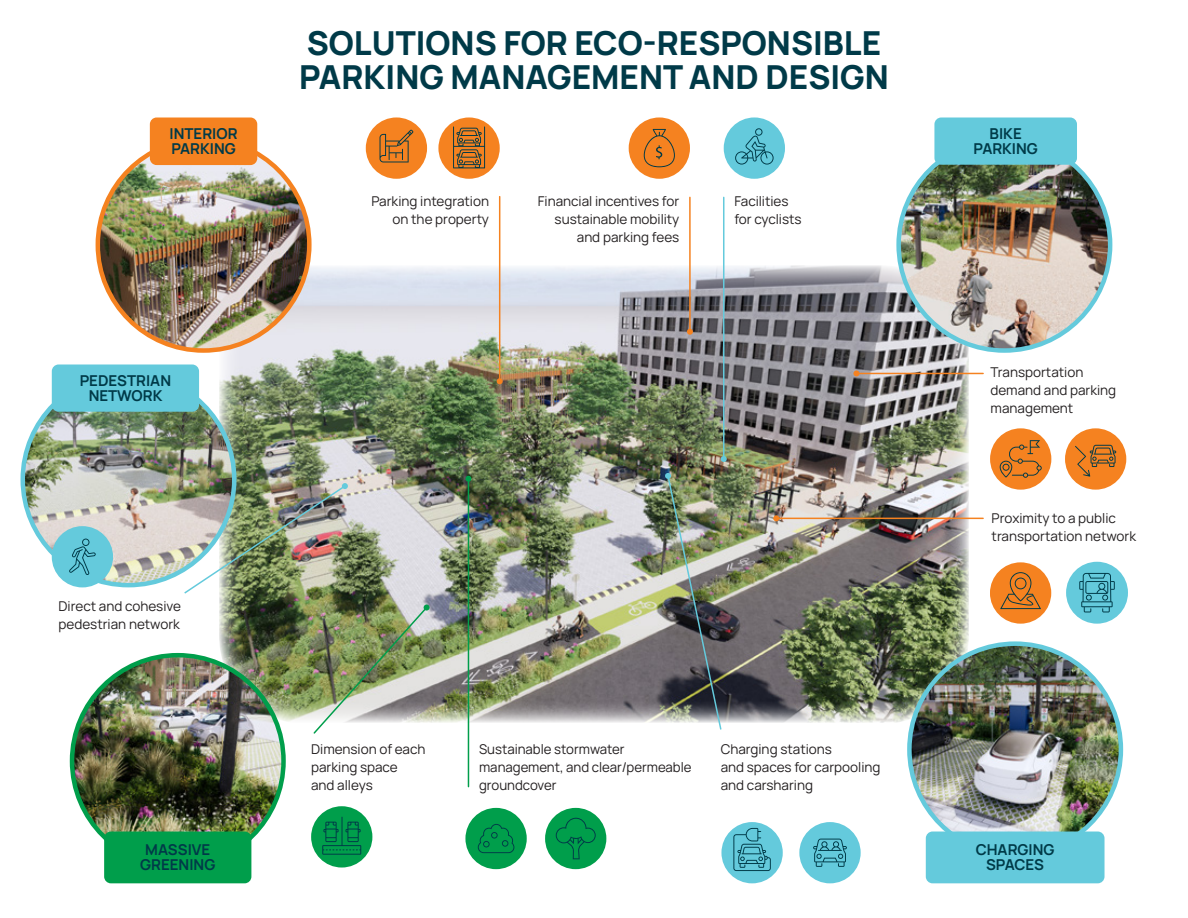
<style>
.page{position:relative;width:1188px;height:918px;background:#fff}
.page>*{position:absolute;margin:0;border:0;box-sizing:border-box;transform-origin:0 0}
.t1{font:800 33px "Manrope";color:#003a48}
.t2{font:700 15px/15px "Manrope";color:#003a48;text-align:center}
.t3{font:13.5px/18px "Manrope";color:#231f20}
</style>
<div class="page">
<img style="left:219px;top:265px;width:750px;height:458px">
<img style="left:98px;top:139px;width:211px;height:212px;border-radius:106px">
<img style="left:23px;top:374px;width:211px;height:211px;border-radius:106px">
<img style="left:909px;top:644px;width:212px;height:190px">
<img style="left:72px;top:655px;width:212px;height:212px;border-radius:106px">
<div style="left:52px;top:365px;width:147px;height:47px;background:#64cadc;border-radius:7px"></div>
<div style="left:104px;top:832px;width:147px;height:51px;background:#009e4b;border-radius:7px"></div>
<div style="left:926px;top:832px;width:179px;height:51px;background:#64cadc;border-radius:7px"></div>
<div style="left:150px;top:118px;width:107px;height:47px;background:#f58220;border-radius:7px"></div>
<div style="left:799px;top:822px;width:62px;height:61px;background:#64cadc;border-radius:50%"></div>
<svg style="left:813px;top:839px;width:34px;height:28px"></svg>
<hr style="left:689px;top:197px;width:2px;height:135px;background:#f58220">
<svg style="left:687px;top:328px;width:6px;height:7px"></svg>
<div style="left:545px;top:808px;width:61px;height:61px;background:#009e4b;border-radius:50%"></div>
<svg style="left:556px;top:818px;width:40px;height:41px"></svg>
<div style="left:465px;top:808px;width:62px;height:61px;background:#009e4b;border-radius:50%"></div>
<svg style="left:478px;top:824px;width:36px;height:29px"></svg>
<div style="left:311px;top:806px;width:61px;height:61px;background:#009e4b;border-radius:50%"></div>
<svg style="left:322px;top:817px;width:39px;height:38px"></svg>
<div style="left:52px;top:526px;width:61px;height:61px;background:#64cadc;border-radius:50%"></div>
<svg style="left:69px;top:539px;width:27px;height:36px"></svg>
<div style="left:990px;top:428px;width:61px;height:62px;background:#f58220;border-radius:50%"></div>
<svg style="left:1000px;top:440px;width:42px;height:38px"></svg>
<div style="left:1065px;top:428px;width:61px;height:62px;background:#f58220;border-radius:50%"></div>
<svg style="left:1075px;top:445px;width:41px;height:32px"></svg>
<div style="left:721px;top:822px;width:62px;height:61px;background:#64cadc;border-radius:50%"></div>
<svg style="left:733px;top:828px;width:38px;height:43px"></svg>
<div style="left:724px;top:118px;width:61px;height:61px;background:#64cadc;border-radius:50%"></div>
<svg style="left:735px;top:128px;width:39px;height:37px"></svg>
<div style="left:1066px;top:562px;width:62px;height:62px;background:#64cadc;border-radius:50%"></div>
<svg style="left:1079px;top:573px;width:36px;height:39px"></svg>
<div style="left:990px;top:562px;width:61px;height:62px;background:#f58220;border-radius:50%"></div>
<svg style="left:1000px;top:572px;width:41px;height:37px"></svg>
<hr style="left:499px;top:197px;width:1px;height:184px;background:#f58220">
<svg style="left:497px;top:378px;width:6px;height:6px"></svg>
<hr style="left:468px;top:479px;width:1px;height:308px;background:#009e4b">
<svg style="left:465px;top:476px;width:6px;height:6px"></svg>
<img style="left:312px;top:605px;width:118px;height:129px">
<img style="left:665px;top:473px;width:58px;height:257px">
<img style="left:899px;top:139px;width:211px;height:212px;border-radius:106px">
<div style="left:438px;top:118px;width:62px;height:61px;background:#f58220;border-radius:50%"></div>
<svg style="left:453px;top:126px;width:32px;height:42px"></svg>
<div style="left:366px;top:118px;width:61px;height:61px;background:#f58220;border-radius:50%"></div>
<svg style="left:380px;top:130px;width:33px;height:32px"></svg>
<img style="left:183px;top:483px;width:165px;height:112px">
<hr style="left:723px;top:197px;width:1px;height:262px;background:#64cadc">
<svg style="left:721px;top:456px;width:6px;height:6px"></svg>
<hr style="left:776px;top:518px;width:207px;height:1px;background:#f58220">
<svg style="left:773px;top:515px;width:6px;height:6px"></svg>
<div style="left:934px;top:118px;width:143px;height:47px;background:#64cadc;border-radius:7px"></div>
<hr style="left:856px;top:373px;width:127px;height:1px;background:#f58220">
<svg style="left:853px;top:370px;width:6px;height:6px"></svg>
<div style="left:629px;top:118px;width:61px;height:61px;background:#f58220;border-radius:50%"></div>
<svg style="left:644px;top:129px;width:31px;height:38px"></svg>
<p class="t2" style="left:170px;top:125px;width:70px">INTERIOR</p>
<p class="t2" style="left:171px;top:140px;width:66px">PARKING</p>
<p class="t2" style="left:80px;top:372px;width:93px">PEDESTRIAN<br>NETWORK</p>
<p class="t1" style="left:307px;top:20px;width:576px">SOLUTIONS FOR ECO-RESPONSIBLE</p>
<p class="t1" style="left:299px;top:54px;width:591px">PARKING MANAGEMENT AND DESIGN</p>
<p class="t3" style="left:371px;top:191px;width:119px">Parking integration</p>
<p class="t3" style="left:393px;top:209px;width:98px">on the property</p>
<p class="t3" style="left:538px;top:191px;width:143px;text-align:right">Financial incentives for sustainable mobility</p>
<p class="t3" style="left:577px;top:227px;width:104px">and parking fees</p>
<p class="t3" style="left:734px;top:191px;width:56px">Facilities</p>
<p class="t3" style="left:734px;top:209px;width:69px">for cyclists</p>
<p class="t3" style="left:59px;top:596px;width:124px">Direct and cohesive</p>
<p class="t3" style="left:59px;top:614px;width:123px">pedestrian network</p>
<p class="t2" style="left:145px;top:841px;width:67px">MASSIVE</p>
<p class="t2" style="left:140px;top:856px;width:77px">GREENING</p>
<p class="t3" style="left:311px;top:739px;width:116px">Dimension of each</p>
<p class="t3" style="left:311px;top:757px;width:88px">parking space and alleys</p>
<p class="t3" style="left:479px;top:739px;width:147px">Sustainable stormwater</p>
<p class="t3" style="left:479px;top:757px;width:214px">management, and clear/permeable groundcover</p>
<p class="t3" style="left:721px;top:739px;width:161px">Charging stations<br>and spaces for carpooling and carsharing</p>
<p class="t2" style="left:990px;top:125px;width:34px">BIKE</p>
<p class="t2" style="left:974px;top:140px;width:66px">PARKING</p>
<p class="t3" style="left:991px;top:363px;width:127px">Transportation demand and parking management</p>
<p class="t3" style="left:992px;top:509px;width:126px">Proximity to a public</p>
<p class="t3" style="left:992px;top:527px;width:146px">transportation network</p>
<p class="t2" style="left:976px;top:841px;width:80px">CHARGING</p>
<p class="t2" style="left:986px;top:856px;width:60px">SPACES</p>
</div>
